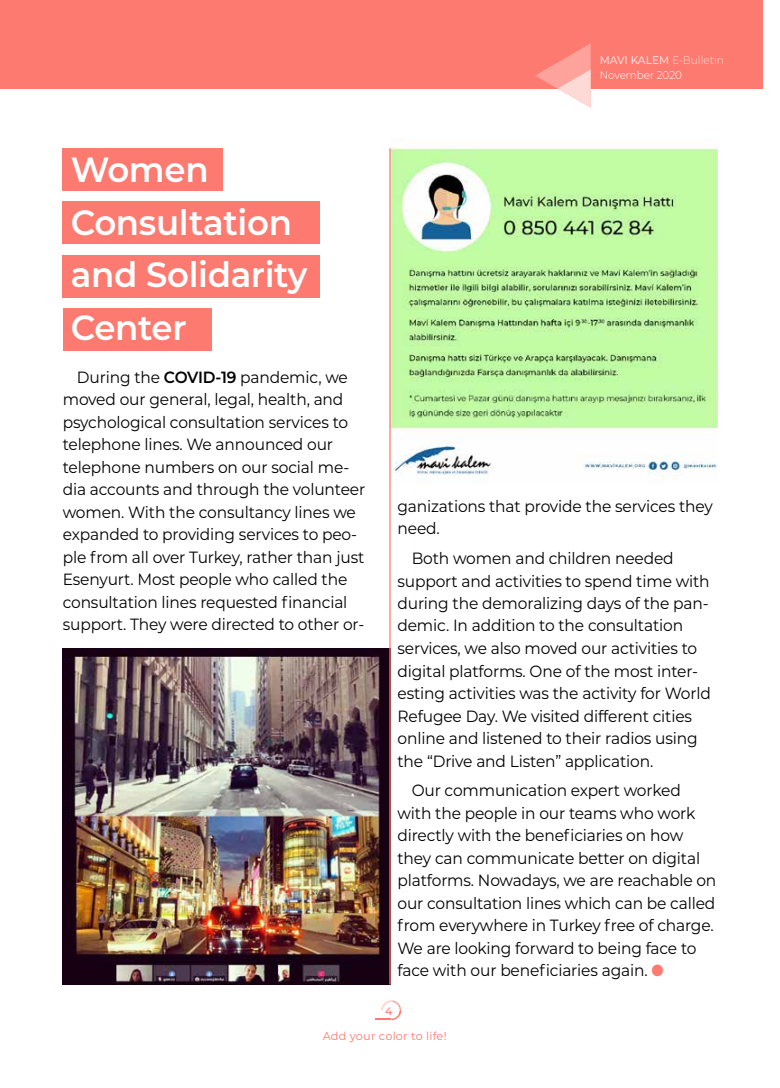
<style>
.page{position:relative;width:780px;height:1088px;background:#fff}
.page>*{position:absolute;margin:0;border:0;box-sizing:border-box;transform-origin:0 0}
.t1{font:600 35px/52.5px "Montserrat";letter-spacing:-.01em;color:#fff}
.t2{font:16.25px/22.5px "Montserrat";letter-spacing:-.01em;color:#000;scale:.95 1}
.t3{font:300 11.25px/14.9px "Montserrat";color:#fff;scale:.92 1}
.t4{font:11.25px "Montserrat";letter-spacing:.02em;color:#fd7a70}
.t5{font:500 10.88px "Montserrat";color:#fd7a70}
.s1{font-weight:500;color:#fedad7}
.s2{color:#fedad7}
.s3{font-weight:600}
.s4{color:#fd7a70}
</style>
<div class="page">
<div style="left:63px;top:148px;width:160px;height:42px;background:#fd7a70"></div>
<div style="left:63px;top:202px;width:257px;height:42px;background:#fd7a70"></div>
<div style="left:63px;top:255px;width:257px;height:42px;background:#fd7a70"></div>
<div style="left:63px;top:309px;width:148px;height:42px;background:#fd7a70"></div>
<img style="left:390px;top:137px;width:327px;height:347px">
<img style="left:63px;top:648px;width:326px;height:336px">
<div style="left:0;top:0;width:762px;height:89px;background:#fd7a70"></div>
<svg style="left:535px;top:44px;width:55px;height:63px"></svg>
<svg style="left:375px;top:1000px;width:26px;height:20px"></svg>
<hr style="left:389px;top:148px;width:1px;height:836px;background:#fd7a70">
<p class="t3" style="left:599px;top:53px;width:136px"><span class="s1">MAVI KALEM</span> <span class="s2">E-Bulletin<br></span>November 2020</p>
<h1 class="t1" style="left:71px;top:142px;width:238px">Women<br>Consultation and Solidarity<br>Center</h1>
<p class="t2" style="left:63px;top:365px;width:320px;text-indent:14px">During the <span class="s3">COVID-19</span> pandemic, we moved our general, legal, health, and psychological consultation services to telephone lines. We announced our telephone numbers on our social me&shy;dia accounts and through the volunteer women. With the consultancy lines we expanded to providing services to peo&shy;ple from all over Turkey, rather than just Esenyurt. Most people who called the consultation lines requested financial support. They were directed to other or-</p>
<p class="t2" style="left:397px;top:494px;width:333px">ganizations that provide the services they need.</p>
<p class="t2" style="left:397px;top:546px;width:331px;text-indent:14px">Both women and children needed support and activities to spend time with during the demoralizing days of the pan&shy;demic. In addition to the consultation services, we also moved our activities to digital platforms. One of the most inter&shy;esting activities was the activity for World Refugee Day. We visited different cities online and listened to their radios using the “Drive and Listen” application.</p>
<p class="t2" style="left:397px;top:778px;width:337px;text-indent:14px">Our communication expert worked with the people in our teams who work directly with the beneficiaries on how they can communicate better on digital platforms. Nowadays, we are reachable on our consultation lines which can be called from everywhere in Turkey free of charge.<br>We are looking forward to being face to face with our beneficiaries again. <span class="s4">●</span></p>
<p class="t5" style="left:385px;top:1003px;width:9px">4</p>
<p class="t4" style="left:322px;top:1028px;width:125px">Add your color to life!</p>
</div>
